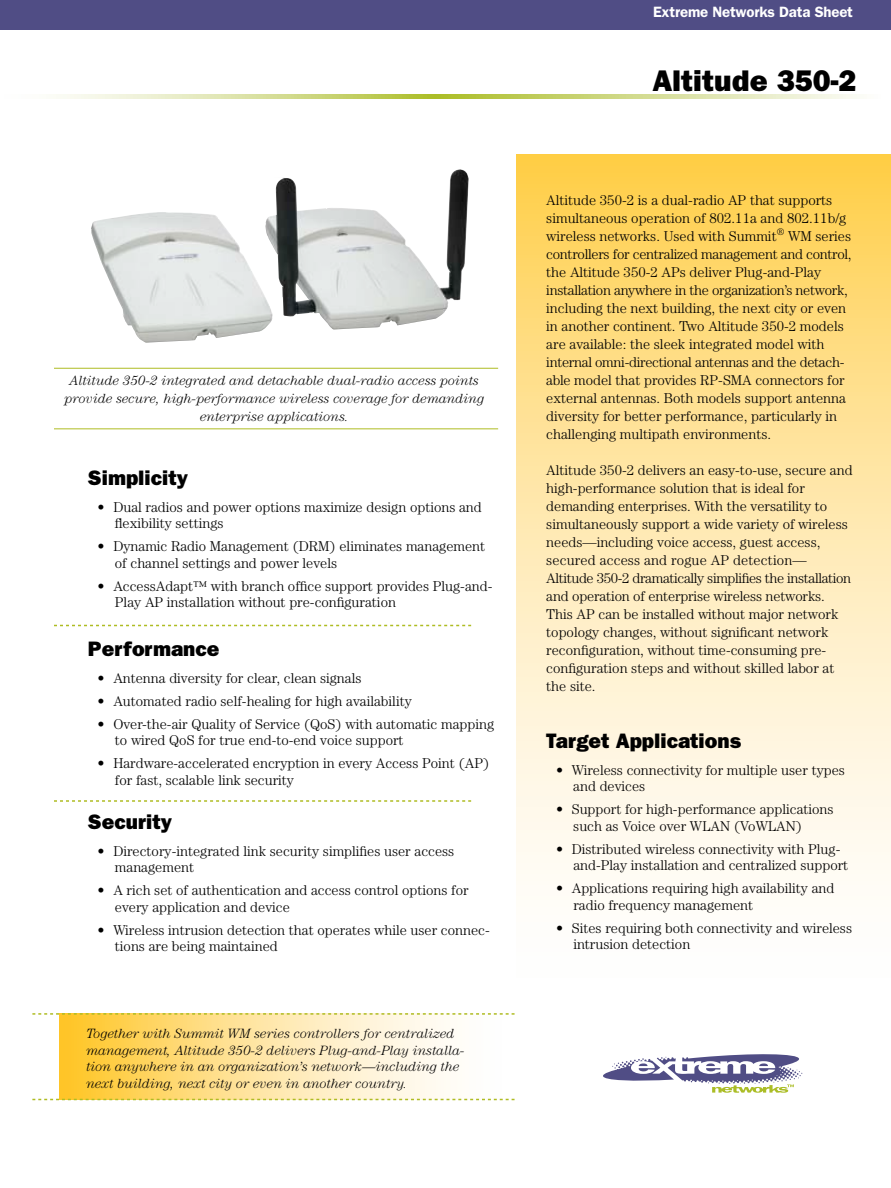
<style>
.page{position:relative;width:891px;height:1188px;background:#fff}
.page>*{position:absolute;margin:0;border:0;box-sizing:border-box;transform-origin:0 0}
.t1{font:800 30px "Franklin Gothic";color:#000}
.t2{font:800 21px "Franklin Gothic";color:#000}
.t3{font:600 15px "Franklin Gothic";letter-spacing:-.01em;color:#fff}
.t4{font:300 14.25px/18px "Century";color:#000}
.t5{font:italic 300 13.5px/16.5px "Century";color:#000;text-align:center}
</style>
<div class="page">
<svg style="left:60px;top:1015px;width:441px;height:84px"></svg>
<div style="left:0;top:0;width:891px;height:29px;background:#504d85"></div>
<svg style="left:516px;top:155px;width:375px;height:726px;background:#fee7a9"></svg>
<hr style="left:54px;top:368px;width:444px;height:1px;background:#afbc23">
<hr style="left:54px;top:428px;width:444px;height:1px;background:#afbc23">
<svg style="left:54px;top:625px;width:417px;height:1px"></svg>
<svg style="left:54px;top:800px;width:417px;height:2px"></svg>
<svg style="left:32px;top:1099px;width:483px;height:1px"></svg>
<svg style="left:603px;top:1054px;width:199px;height:39px"></svg>
<svg style="left:56px;top:94px;width:801px;height:5px;background:#d5dd96"></svg>
<svg style="left:32px;top:1013px;width:483px;height:2px"></svg>
<img style="left:91px;top:169px;width:378px;height:174px">
<p class="t5" style="left:65px;top:372px;width:421px;line-height:18px">Altitude 350-2 integrated and detachable dual-radio access points provide secure, high-performance wireless coverage for demanding enterprise applications.</p>
<h2 class="t2" style="left:88px;top:465px;width:102px">Simplicity</h2>
<p class="t4" style="left:115px;top:498px;width:368px;line-height:16.5px;text-indent:-17px">• Dual radios and power options maximize design options and flexibility settings</p>
<p class="t4" style="left:115px;top:538px;width:372px;line-height:16.5px;text-indent:-17px">• Dynamic Radio Management (DRM) eliminates management of channel settings and power levels</p>
<p class="t4" style="left:115px;top:577px;width:379px;line-height:16.5px;text-indent:-17px">• AccessAdapt™ with branch office support provides Plug-and-<br>Play AP installation without pre-configuration</p>
<h2 class="t2" style="left:88px;top:636px;width:133px">Performance</h2>
<p class="t4" style="left:98px;top:669px;width:265px">• Antenna diversity for clear, clean signals</p>
<p class="t4" style="left:98px;top:692px;width:316px">• Automated radio self-healing for high availability</p>
<p class="t4" style="left:115px;top:715px;width:381px;line-height:16.5px;text-indent:-17px">• Over-the-air Quality of Service (QoS) with automatic mapping to wired QoS for true end-to-end voice support</p>
<p class="t4" style="left:115px;top:755px;width:376px;line-height:16.5px;text-indent:-17px">• Hardware-accelerated encryption in every Access Point (AP) for fast, scalable link security</p>
<h2 class="t2" style="left:88px;top:809px;width:86px">Security</h2>
<p class="t4" style="left:115px;top:842px;width:341px;line-height:16.5px;text-indent:-17px">• Directory-integrated link security simplifies user access management</p>
<p class="t4" style="left:115px;top:882px;width:355px;line-height:16.5px;text-indent:-17px">• A rich set of authentication and access control options for every application and device</p>
<p class="t4" style="left:115px;top:921px;width:376px;line-height:16.5px;text-indent:-17px">• Wireless intrusion detection that operates while user connec&shy;tions are being maintained</p>
<p class="t5" style="left:86px;top:1025px;width:380px;text-align:left">Together with Summit WM series controllers for centralized management, Altitude 350-2 delivers Plug-and-Play installa&shy;tion anywhere in an organization’s network—including the next building, next city or even in another country.</p>
<p class="t3" style="left:653px;top:3px;width:201px">Extreme Networks Data Sheet</p>
<h1 class="t1" style="left:653px;top:63px;width:205px">Altitude 350-2</h1>
<p class="t4" style="left:546px;top:191px;width:307px">Altitude 350-2 is a dual-radio AP that supports simultaneous operation of 802.11a and 802.11b/g wireless networks. Used with Summit<sup>®</sup> WM series controllers for centralized management and control, the Altitude 350-2 APs deliver Plug-and-Play installation anywhere in the organization’s network, including the next building, the next city or even in another continent. Two Altitude 350-2 models are available: the sleek integrated model with internal omni-directional antennas and the detach&shy;able model that provides RP-SMA connectors for external antennas. Both models support antenna diversity for better performance, particularly in challenging multipath environments.</p>
<p class="t4" style="left:546px;top:461px;width:308px">Altitude 350-2 delivers an easy-to-use, secure and high-performance solution that is ideal for demanding enterprises. With the versatility to simultaneously support a wide variety of wireless needs—including voice access, guest access, secured access and rogue AP detection— Altitude 350-2 dramatically simplifies the installation and operation of enterprise wireless networks.<br>This AP can be installed without major network topology changes, without significant network reconfiguration, without time-consuming pre&shy;configuration steps and without skilled labor at the site.</p>
<h2 class="t2" style="left:546px;top:728px;width:196px">Target Applications</h2>
<p class="t4" style="left:573px;top:761px;width:273px;line-height:16.5px;text-indent:-17px">• Wireless connectivity for multiple user types and devices</p>
<p class="t4" style="left:573px;top:801px;width:262px;line-height:16.5px;text-indent:-17px">• Support for high-performance applications such as Voice over WLAN (VoWLAN)</p>
<p class="t4" style="left:573px;top:840px;width:276px;line-height:16.5px;text-indent:-17px">• Distributed wireless connectivity with Plug&shy;and-Play installation and centralized support</p>
<p class="t4" style="left:573px;top:880px;width:263px;line-height:16.5px;text-indent:-17px">• Applications requiring high availability and radio frequency management</p>
<p class="t4" style="left:573px;top:919px;width:280px;line-height:16.5px;text-indent:-17px">• Sites requiring both connectivity and wireless intrusion detection</p>
</div>
